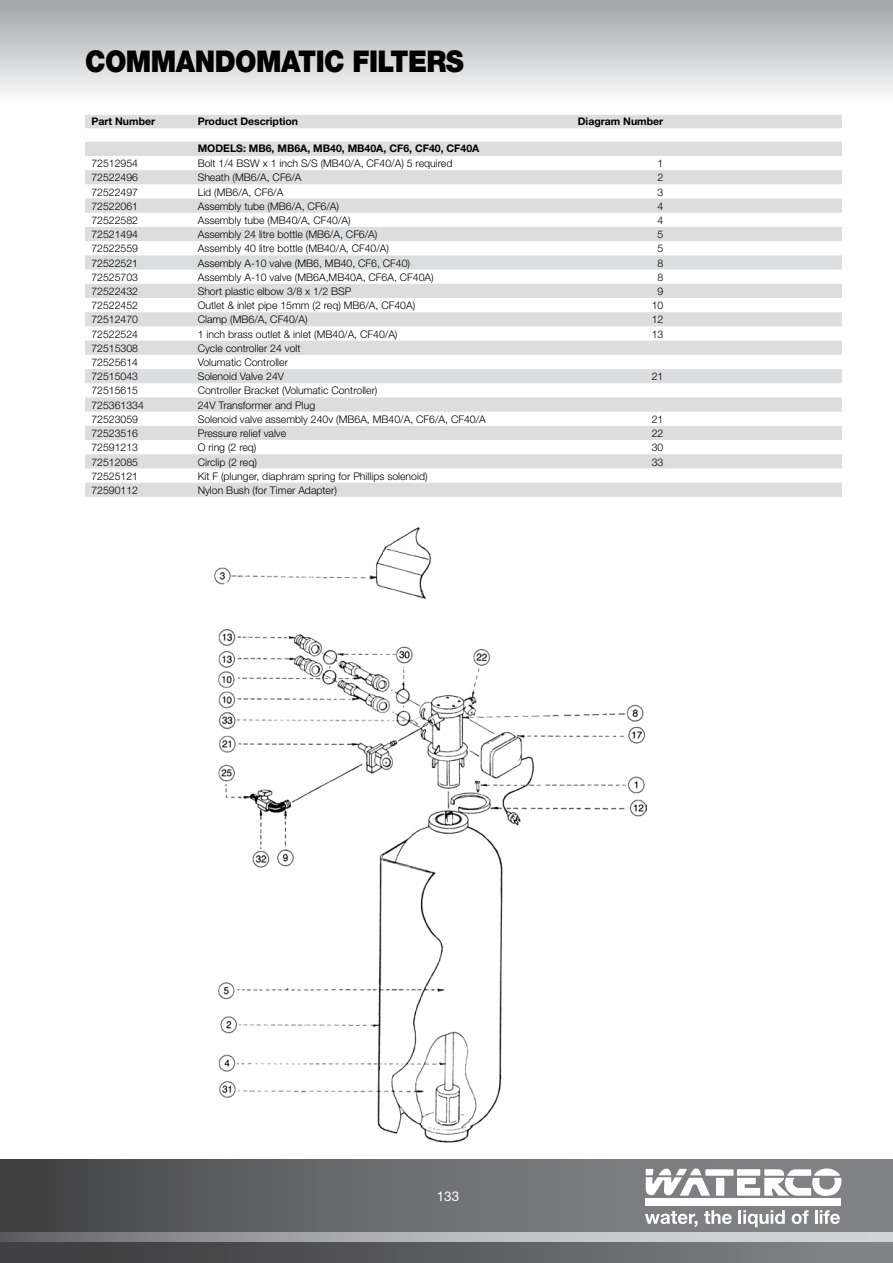
<style>
.page{position:relative;width:893px;height:1263px;background:#fff}
.page>*{position:absolute;margin:0;border:0;box-sizing:border-box;transform-origin:0 0}
.t1{font:900 30px "Helvetica Neue";letter-spacing:-.02em;color:#000;scale:.9 1}
.t2{font:13.5px "Helvetica Neue LT Std";color:#fff}
.t3{font:300 10.5px "Helvetica Neue";color:#000}
.t4{font:700 10.5px "Helvetica Neue LT Std";color:#000}
</style>
<div class="page">
<div style="left:0;top:0;width:893px;height:107px;background:linear-gradient(to bottom,#a0a2a5,#fff)"></div>
<div style="left:0;top:1160px;width:893px;height:103px;background:linear-gradient(to right,#48494b,#8c8e91)"></div>
<div style="left:0;top:1237px;width:893px;height:26px;background:linear-gradient(to right,#383739,#828487)"></div>
<svg style="left:0;top:1232px;width:893px;height:10px;background:#abadaf"></svg>
<svg style="left:646px;top:1167px;width:205px;height:30px"></svg>
<div style="left:645px;top:1198px;width:196px;height:7px;background:#fff"></div>
<svg style="left:645px;top:1210px;width:206px;height:17px"></svg>
<img style="left:214px;top:527px;width:432px;height:616px">
<svg style="left:85px;top:115px;width:757px;height:382px;fill:#e3e4e4"></svg>
<h1 class="t1" style="left:85px;top:44px;width:423px">COMMANDOMATIC FILTERS</h1>
<p class="t4" style="left:91px;top:115px;width:65px">Part Number</p>
<p class="t4" style="left:198px;top:115px;width:102px">Product Description</p>
<p class="t4" style="left:578px;top:115px;width:87px">Diagram Number</p>
<p class="t4" style="left:198px;top:142px;width:283px">MODELS: MB6, MB6A, MB40, MB40A, CF6, CF40, CF40A</p>
<p class="t3" style="left:91px;top:157px;width:48px">72512954</p>
<p class="t3" style="left:198px;top:157px;width:256px">Bolt 1/4 BSW x 1 inch S/S (MB40/A, CF40/A) 5 required</p>
<p class="t3" style="left:657px;top:157px;width:7px">1</p>
<p class="t3" style="left:91px;top:171px;width:48px">72522496</p>
<p class="t3" style="left:198px;top:171px;width:105px">Sheath (MB6/A, CF6/A</p>
<p class="t3" style="left:657px;top:171px;width:7px">2</p>
<p class="t3" style="left:91px;top:185px;width:48px">72522497</p>
<p class="t3" style="left:198px;top:185px;width:87px">Lid (MB6/A, CF6/A</p>
<p class="t3" style="left:657px;top:185px;width:7px">3</p>
<p class="t3" style="left:91px;top:200px;width:48px">72522061</p>
<p class="t3" style="left:198px;top:200px;width:143px">Assembly tube (MB6/A, CF6/A)</p>
<p class="t3" style="left:657px;top:200px;width:7px">4</p>
<p class="t3" style="left:91px;top:214px;width:48px">72522582</p>
<p class="t3" style="left:198px;top:214px;width:155px">Assembly tube (MB40/A, CF40/A)</p>
<p class="t3" style="left:657px;top:214px;width:7px">4</p>
<p class="t3" style="left:91px;top:228px;width:48px">72521494</p>
<p class="t3" style="left:198px;top:228px;width:181px">Assembly 24 litre bottle (MB6/A, CF6/A)</p>
<p class="t3" style="left:657px;top:228px;width:7px">5</p>
<p class="t3" style="left:91px;top:242px;width:48px">72522559</p>
<p class="t3" style="left:198px;top:242px;width:193px">Assembly 40 litre bottle (MB40/A, CF40/A)</p>
<p class="t3" style="left:657px;top:242px;width:7px">5</p>
<p class="t3" style="left:91px;top:256px;width:48px">72522521</p>
<p class="t3" style="left:198px;top:256px;width:214px">Assembly A-10 valve (MB6, MB40, CF6, CF40)</p>
<p class="t3" style="left:657px;top:256px;width:7px">8</p>
<p class="t3" style="left:91px;top:271px;width:48px">72525703</p>
<p class="t3" style="left:198px;top:271px;width:237px">Assembly A-10 valve (MB6A,MB40A, CF6A, CF40A)</p>
<p class="t3" style="left:657px;top:271px;width:7px">8</p>
<p class="t3" style="left:91px;top:285px;width:48px">72522432</p>
<p class="t3" style="left:198px;top:285px;width:155px">Short plastic elbow 3/8 x 1/2 BSP</p>
<p class="t3" style="left:657px;top:285px;width:7px">9</p>
<p class="t3" style="left:91px;top:299px;width:48px">72522452</p>
<p class="t3" style="left:198px;top:299px;width:219px">Outlet &amp; inlet pipe 15mm (2 req) MB6/A, CF40A)</p>
<p class="t3" style="left:652px;top:299px;width:13px">10</p>
<p class="t3" style="left:91px;top:313px;width:48px">72512470</p>
<p class="t3" style="left:198px;top:313px;width:111px">Clamp (MB6/A, CF40/A)</p>
<p class="t3" style="left:652px;top:313px;width:13px">12</p>
<p class="t3" style="left:91px;top:327px;width:48px">72522524</p>
<p class="t3" style="left:198px;top:327px;width:201px">1 inch brass outlet &amp; inlet (MB40/A, CF40/A)</p>
<p class="t3" style="left:652px;top:327px;width:13px">13</p>
<p class="t3" style="left:91px;top:342px;width:48px">72515308</p>
<p class="t3" style="left:198px;top:342px;width:104px">Cycle controller 24 volt</p>
<p class="t3" style="left:91px;top:356px;width:48px">72525614</p>
<p class="t3" style="left:198px;top:356px;width:92px">Volumatic Controller</p>
<p class="t3" style="left:91px;top:370px;width:48px">72515043</p>
<p class="t3" style="left:198px;top:370px;width:88px">Solenoid Valve 24V</p>
<p class="t3" style="left:652px;top:370px;width:13px">21</p>
<p class="t3" style="left:91px;top:384px;width:48px">72515615</p>
<p class="t3" style="left:198px;top:384px;width:181px">Controller Bracket (Volumatic Controller)</p>
<p class="t3" style="left:91px;top:398px;width:54px">725361334</p>
<p class="t3" style="left:198px;top:398px;width:119px">24V Transformer and Plug</p>
<p class="t3" style="left:91px;top:413px;width:48px">72523059</p>
<p class="t3" style="left:198px;top:413px;width:290px">Solenoid valve assembly 240v (MB6A, MB40/A, CF6/A, CF40/A</p>
<p class="t3" style="left:652px;top:413px;width:13px">21</p>
<p class="t3" style="left:91px;top:427px;width:48px">72523516</p>
<p class="t3" style="left:198px;top:427px;width:90px">Pressure relief valve</p>
<p class="t3" style="left:652px;top:427px;width:13px">22</p>
<p class="t3" style="left:91px;top:441px;width:48px">72591213</p>
<p class="t3" style="left:198px;top:441px;width:60px">O ring (2 req)</p>
<p class="t3" style="left:652px;top:441px;width:13px">30</p>
<p class="t3" style="left:91px;top:455px;width:48px">72512085</p>
<p class="t3" style="left:198px;top:455px;width:61px">Circlip (2 req)</p>
<p class="t3" style="left:652px;top:455px;width:13px">33</p>
<p class="t3" style="left:91px;top:470px;width:48px">72525121</p>
<p class="t3" style="left:198px;top:470px;width:231px">Kit F (plunger, diaphram spring for Phillips solenoid)</p>
<p class="t3" style="left:91px;top:484px;width:48px">72590112</p>
<p class="t3" style="left:198px;top:484px;width:141px">Nylon Bush (for Timer Adapter)</p>
<p class="t2" style="left:437px;top:1188px;width:24px">133</p>
</div>
